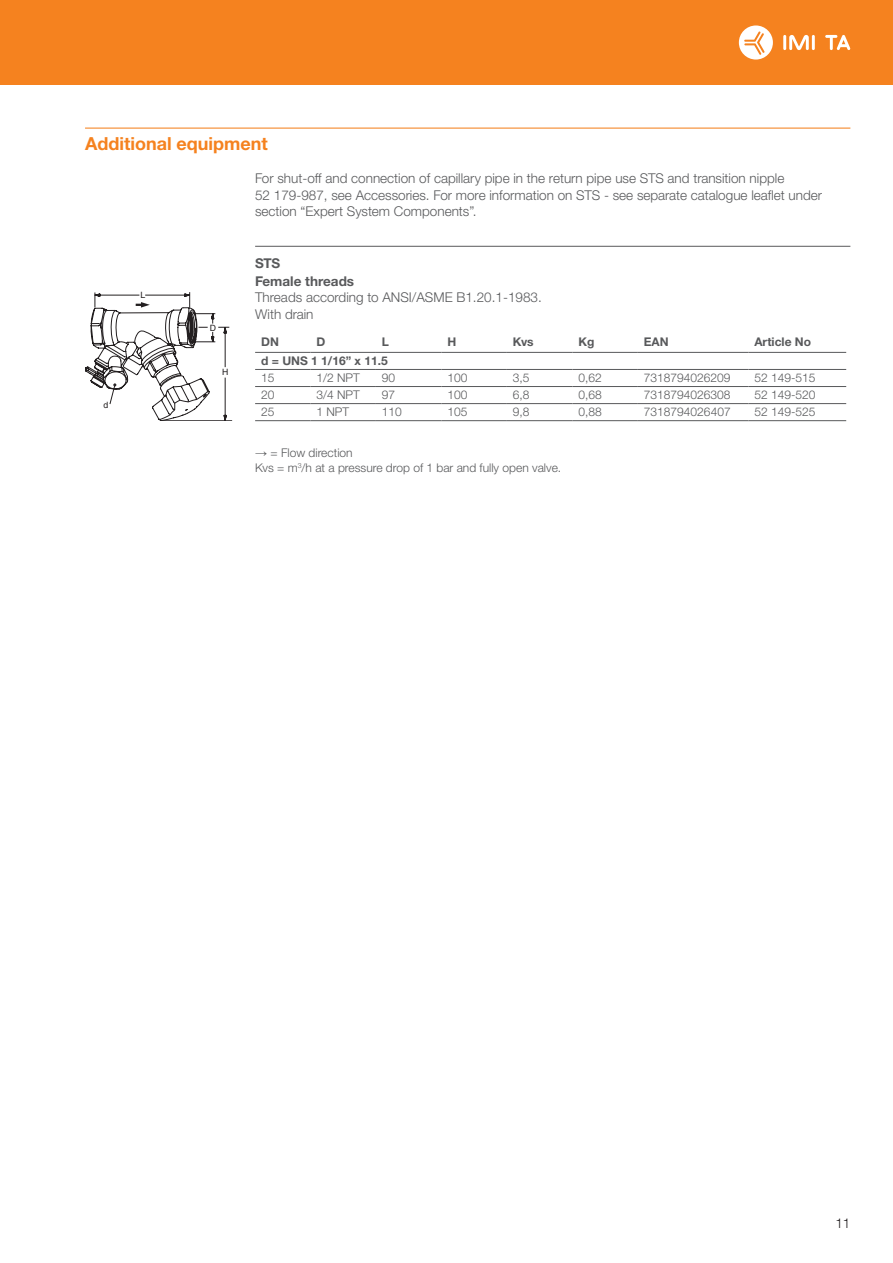
<style>
.page{position:relative;width:893px;height:1263px;background:#fff}
.page>*{position:absolute;margin:0;border:0;box-sizing:border-box;transform-origin:0 0}
.t1{font:700 18px "Helvetica Neue LTW1 G";color:#f5821f}
.t2{font:300 13.5px/16.5px "Helvetica Neue LTW1 G";color:#58595b}
.t3{font:700 13.5px/18px "Helvetica Neue LTW1 G";color:#58595b}
.t4{font:300 13.5px "Helvetica Neue LTW1 G";color:#231f20}
.t5{font:300 12px/15px "Helvetica Neue LTW1 G";color:#58595b}
.t6{font:700 12px "Helvetica Neue LTW1 G";color:#58595b}
.t7{font:8.7px "Helvetica";color:#231f20}
.s1{font-family:"Times New Roman";font-weight:400}
</style>
<div class="page">
<div style="left:0;top:0;width:893px;height:85px;background:#f5821f"></div>
<hr style="left:783px;top:35px;width:3px;height:15px;background:#fff">
<hr style="left:812px;top:35px;width:3px;height:15px;background:#fff">
<svg style="left:789px;top:35px;width:20px;height:15px"></svg>
<svg style="left:825px;top:35px;width:25px;height:15px"></svg>
<svg style="left:739px;top:25px;width:34px;height:35px"></svg>
<hr style="left:85px;top:128px;width:765px;height:1px;background:#f5821f">
<hr style="left:255px;top:246px;width:595px;height:1px;background:#58595b">
<hr style="left:255px;top:352px;width:55px;height:1px;background:#58595b">
<hr style="left:310px;top:352px;width:66px;height:1px;background:#58595b">
<hr style="left:376px;top:352px;width:65px;height:1px;background:#58595b">
<hr style="left:441px;top:352px;width:66px;height:1px;background:#58595b">
<hr style="left:507px;top:352px;width:65px;height:1px;background:#58595b">
<hr style="left:572px;top:352px;width:66px;height:1px;background:#58595b">
<hr style="left:638px;top:352px;width:110px;height:1px;background:#58595b">
<hr style="left:748px;top:352px;width:98px;height:1px;background:#58595b">
<hr style="left:255px;top:369px;width:55px;height:1px;background:#58595b">
<hr style="left:310px;top:369px;width:66px;height:1px;background:#58595b">
<hr style="left:376px;top:369px;width:65px;height:1px;background:#58595b">
<hr style="left:441px;top:369px;width:66px;height:1px;background:#58595b">
<hr style="left:507px;top:369px;width:65px;height:1px;background:#58595b">
<hr style="left:572px;top:369px;width:66px;height:1px;background:#58595b">
<hr style="left:638px;top:369px;width:110px;height:1px;background:#58595b">
<hr style="left:748px;top:369px;width:98px;height:1px;background:#58595b">
<hr style="left:255px;top:386px;width:55px;height:1px;background:#58595b">
<hr style="left:310px;top:386px;width:66px;height:1px;background:#58595b">
<hr style="left:376px;top:386px;width:65px;height:1px;background:#58595b">
<hr style="left:441px;top:386px;width:66px;height:1px;background:#58595b">
<hr style="left:507px;top:386px;width:65px;height:1px;background:#58595b">
<hr style="left:572px;top:386px;width:66px;height:1px;background:#58595b">
<hr style="left:638px;top:386px;width:110px;height:1px;background:#58595b">
<hr style="left:748px;top:386px;width:98px;height:1px;background:#58595b">
<hr style="left:255px;top:403px;width:55px;height:1px;background:#58595b">
<hr style="left:255px;top:420px;width:55px;height:1px;background:#58595b">
<hr style="left:310px;top:403px;width:66px;height:1px;background:#58595b">
<hr style="left:310px;top:420px;width:66px;height:1px;background:#58595b">
<hr style="left:376px;top:403px;width:65px;height:1px;background:#58595b">
<hr style="left:376px;top:420px;width:65px;height:1px;background:#58595b">
<hr style="left:441px;top:403px;width:66px;height:1px;background:#58595b">
<hr style="left:441px;top:420px;width:66px;height:1px;background:#58595b">
<hr style="left:507px;top:403px;width:65px;height:1px;background:#58595b">
<hr style="left:507px;top:420px;width:65px;height:1px;background:#58595b">
<hr style="left:572px;top:403px;width:66px;height:1px;background:#58595b">
<hr style="left:572px;top:420px;width:66px;height:1px;background:#58595b">
<hr style="left:638px;top:403px;width:110px;height:1px;background:#58595b">
<hr style="left:638px;top:420px;width:110px;height:1px;background:#58595b">
<hr style="left:748px;top:403px;width:98px;height:1px;background:#58595b">
<hr style="left:748px;top:420px;width:98px;height:1px;background:#58595b">
<svg style="left:85px;top:292px;width:147px;height:129px"></svg>
<h1 class="t1" style="left:85px;top:132px;width:184px">Additional equipment</h1>
<p class="t2" style="left:255px;top:170px;width:568px">For shut-off and connection of capillary pipe in the return pipe use STS and transition nipple<br>52 179-987, see Accessories. For more information on STS - see separate catalogue leaflet under section “Expert System Components”.</p>
<p class="t3" style="left:255px;top:254px;width:101px">STS<br>Female threads</p>
<p class="t2" style="left:255px;top:289px;width:288px">Threads according to ANSI/ASME B1.20.1-1983.<br>With drain</p>
<p class="t6" style="left:261px;top:334px;width:19px">DN</p>
<p class="t6" style="left:316px;top:334px;width:10px">D</p>
<p class="t6" style="left:382px;top:334px;width:9px">L</p>
<p class="t6" style="left:447px;top:334px;width:10px">H</p>
<p class="t6" style="left:513px;top:334px;width:22px">Kvs</p>
<p class="t6" style="left:578px;top:334px;width:17px">Kg</p>
<p class="t6" style="left:644px;top:334px;width:26px">EAN</p>
<p class="t6" style="left:754px;top:334px;width:58px">Article No</p>
<p class="t6" style="left:261px;top:353px;width:128px">d = UNS 1 1/16” x 11.5</p>
<p class="t5" style="left:261px;top:370px;width:15px">15</p>
<p class="t5" style="left:316px;top:370px;width:45px">1/2 NPT</p>
<p class="t5" style="left:382px;top:370px;width:15px">90</p>
<p class="t5" style="left:447px;top:370px;width:22px">100</p>
<p class="t5" style="left:513px;top:370px;width:18px">3,5</p>
<p class="t5" style="left:578px;top:370px;width:25px">0,62</p>
<p class="t5" style="left:644px;top:370px;width:88px">7318794026209</p>
<p class="t5" style="left:754px;top:370px;width:63px">52 149-515</p>
<p class="t5" style="left:261px;top:387px;width:15px">20</p>
<p class="t5" style="left:316px;top:387px;width:45px">3/4 NPT</p>
<p class="t5" style="left:382px;top:387px;width:15px">97</p>
<p class="t5" style="left:447px;top:387px;width:22px">100</p>
<p class="t5" style="left:513px;top:387px;width:18px">6,8</p>
<p class="t5" style="left:578px;top:387px;width:25px">0,68</p>
<p class="t5" style="left:644px;top:387px;width:88px">7318794026308</p>
<p class="t5" style="left:754px;top:387px;width:63px">52 149-520</p>
<p class="t5" style="left:261px;top:405px;width:15px">25</p>
<p class="t5" style="left:316px;top:405px;width:34px">1 NPT</p>
<p class="t5" style="left:382px;top:405px;width:22px">110</p>
<p class="t5" style="left:447px;top:405px;width:22px">105</p>
<p class="t5" style="left:513px;top:405px;width:18px">9,8</p>
<p class="t5" style="left:578px;top:405px;width:25px">0,88</p>
<p class="t5" style="left:644px;top:405px;width:88px">7318794026407</p>
<p class="t5" style="left:754px;top:405px;width:63px">52 149-525</p>
<p class="t5" style="left:255px;top:445px;width:308px"><span class="s1">→</span> = Flow direction<br>Kvs = m<sup>3</sup>/h at a pressure drop of 1 bar and fully open valve.</p>
<p class="t7" style="left:141px;top:290px;width:6px">L</p>
<p class="t7" style="left:210px;top:323px;width:8px">D</p>
<p class="t7" style="left:222px;top:367px;width:8px">H</p>
<p class="t7" style="left:104px;top:400px;width:6px">d</p>
<p class="t4" style="left:835px;top:1215px;width:17px">11</p>
</div>
